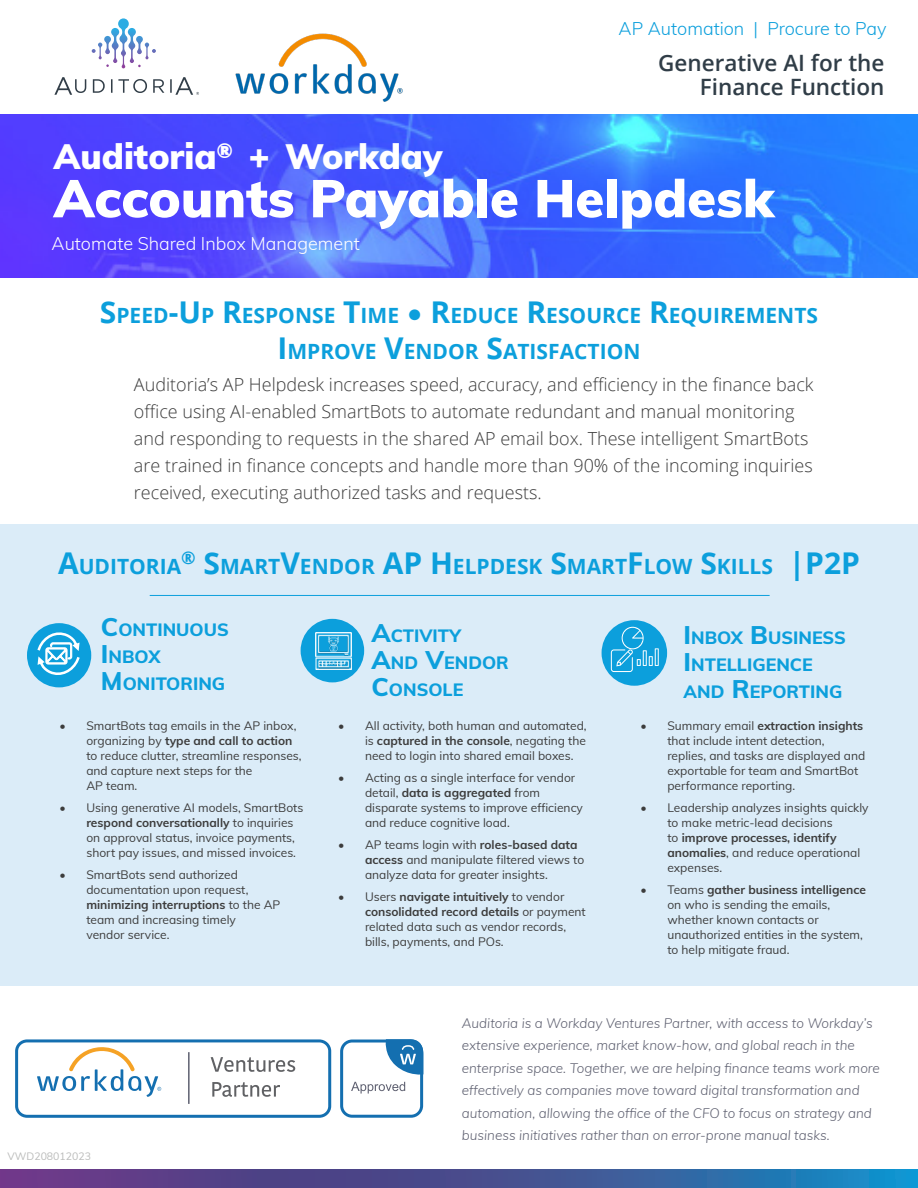
<style>
.page{position:relative;width:918px;height:1188px;background:#fff}
.page>*{position:absolute;margin:0;border:0;box-sizing:border-box;transform-origin:0 0}
.MainHead{font:900 52.5px "Muli";color:#fff}
.MainHead-2{font:900 34.5px "Muli";color:#fff}
.Body_Copy{font:600 22.5px/24px "Open Sans";color:#303d47;text-align:right}
.Heading_Level2{font:700 21px/36px "Open Sans";color:#0c9fdc;text-align:center}
.Intro_gray{font:300 18px/27px "Open Sans";color:#3c3c3c}
.t1{font:300 18px "Muli";color:#fff}
.Body_Copy-2{font:300 18px "Muli";color:#0c9fdc}
.Heading_Level2-2{font:800 17.85px/27px "Muli";color:#0c9fdc}
.Body_Copy-3{font:800 17.85px/27px "Muli";color:#0c9fdc}
.Paragraph_Style_1{font:italic 300 13.5px/22.5px "Muli";color:#5f6171}
.t2{font:12px/15px "Muli";color:#3c3c3c}
.Body_Copy-4{font:10.5px "Muli";color:#babbba}
.s1{font-size:36px}
.s2{font-size:30px}
.s3{font-family:"Muli";font-weight:300;font-size:30px}
.s4{font-size:25.5px}
.s5{font-weight:700}
</style>
<div class="page">
<svg style="left:0;top:1170px;width:918px;height:18px"></svg>
<div style="left:0;top:524px;width:918px;height:462px;background:#dbecf8"></div>
<img style="left:0;top:114px;width:918px;height:164px">
<svg style="left:92px;top:18px;width:64px;height:50px"></svg>
<svg style="left:54px;top:77px;width:145px;height:18px"></svg>
<div style="left:602px;top:620px;width:65px;height:66px;background:#0c9fdc;border-radius:50%"></div>
<div style="left:301px;top:619px;width:63px;height:63px;background:#0c9fdc;border-radius:50%"></div>
<hr style="left:150px;top:595px;width:620px;height:1px;background:#0c9fdc">
<div style="left:27px;top:623px;width:64px;height:64px;background:#0c9fdc;border-radius:50%"></div>
<svg style="left:37px;top:632px;width:43px;height:43px"></svg>
<img style="left:315px;top:632px;width:37px;height:37px">
<svg style="left:655px;top:648px;width:4px;height:18px"></svg>
<svg style="left:611px;top:627px;width:47px;height:45px"></svg>
<img style="left:235px;top:33px;width:168px;height:69px">
<div style="left:15px;top:1039px;width:316px;height:79px;border:3px solid #146fb0;border-radius:10px"></div>
<div style="left:340px;top:1040px;width:83px;height:78px;border:3px solid #146fb0;border-radius:11px"></div>
<svg style="left:37px;top:1047px;width:125px;height:50px"></svg>
<svg style="left:351px;top:1039px;width:72px;height:55px"></svg>
<hr style="left:188px;top:1052px;width:2px;height:52px;background:#5f6171">
<svg style="left:211px;top:1057px;width:84px;height:15px"></svg>
<svg style="left:212px;top:1082px;width:68px;height:15px"></svg>
<p class="Body_Copy-2" style="left:619px;top:16px;width:270px">AP Automation | Procure to Pay</p>
<p class="Body_Copy" style="left:658px;top:51px;width:228px">Generative AI for the<br>Finance Function</p>
<p class="MainHead-2" style="left:54px;top:132px;width:390px">Auditoria<sup>®</sup> <span class="s1">+</span> Workday</p>
<p class="MainHead" style="left:54px;top:160px;width:722px">Accounts Payable Helpdesk</p>
<p class="t1" style="left:52px;top:231px;width:310px">Automate Shared Inbox Management</p>
<p class="Heading_Level2" style="left:100px;top:297px;width:718px"><span class="s2">S</span>PEED<span class="s2">-U</span> P <span class="s2">R</span>ESPONSE <span class="s2">T</span>IME <span class="s3">•</span> <span class="s2">R</span>EDUCE <span class="s2">R</span>ESOURCE <span class="s2">R</span>EQUIREMENTS<br><span class="s2">I</span> MPROVE <span class="s2">V</span>ENDOR <span class="s2">S</span>ATISFACTION</p>
<p class="Intro_gray" style="left:134px;top:370px;width:681px">Auditoria’s AP Helpdesk increases speed, accuracy, and efficiency in the finance back office using AI-enabled SmartBots to automate redundant and manual monitoring and responding to requests in the shared AP email box. These intelligent SmartBots are trained in finance concepts and handle more than 90% of the incoming inquiries received, executing authorized tasks and requests.</p>
<p class="Heading_Level2" style="left:58px;top:548px;width:804px"><span class="s2">A</span>UDITORIA<sup>®</sup> <span class="s2">S</span>MART<span class="s2">V</span>ENDOR <span class="s2">AP H</span>ELPDESK <span class="s2">S</span>MART<span class="s2">F</span>LOW <span class="s2">S</span>KILLS <span class="s2">|P2P</span></p>
<p class="Heading_Level2-2" style="left:101px;top:615px;width:129px"><span class="s4">C</span>ONTINUOUS<br><span class="s4">I</span> NBOX<br><span class="s4">M</span>ONITORING</p>
<p class="Heading_Level2-2" style="left:372px;top:621px;width:139px"><span class="s4">A</span>CTIVITY<br><span class="s4">A</span>ND <span class="s4">V</span>ENDOR<br><span class="s4">C</span>ONSOLE</p>
<p class="Body_Copy-3" style="left:684px;top:623px;width:164px"><span class="s4">I</span> NBOX <span class="s4">B</span>USINESS<br><span class="s4">I</span> NTELLIGENCE<br>AND <span class="s4">R</span>EPORTING</p>
<p class="t2" style="left:86px;top:718px;width:217px;text-indent:-27px">• SmartBots tag emails in the AP inbox, organizing by <span class="s5">type and call to action </span>to reduce clutter, streamline responses, and capture next steps for the<br>AP team.</p>
<p class="t2" style="left:86px;top:800px;width:218px;text-indent:-27px">• Using generative AI models, SmartBots <span class="s5">respond conversationally</span> to inquiries on approval status, invoice payments, short pay issues, and missed invoices.</p>
<p class="t2" style="left:86px;top:866px;width:195px;text-indent:-27px">• SmartBots send authorized documentation upon request, <span class="s5">minimizing interruptions</span> to the AP team and increasing timely<br>vendor service.</p>
<p class="Body_Copy-4" style="left:8px;top:1148px;width:85px">VWD208012023</p>
<p class="t2" style="left:365px;top:718px;width:223px;text-align:justify;text-indent:-27px">• All activity, both human and automated, is <span class="s5">captured in the console</span>, negating the need to login into shared email boxes.</p>
<p class="t2" style="left:365px;top:770px;width:219px;text-indent:-27px">• Acting as a single interface for vendor detail, <span class="s5">data is aggregated</span> from disparate systems to improve efficiency and reduce cognitive load.</p>
<p class="t2" style="left:365px;top:836px;width:221px;text-indent:-27px">• AP teams login with <span class="s5">roles-based data access</span> and manipulate filtered views to analyze data for greater insights.</p>
<p class="t2" style="left:365px;top:888px;width:222px;text-indent:-27px">• Users <span class="s5">navigate intuitively</span> to vendor <span class="s5">consolidated record details</span> or payment related data such as vendor records, bills, payments, and POs.</p>
<p class="t2" style="left:667px;top:718px;width:199px;text-indent:-27px">• Summary email <span class="s5">extraction insights </span>that include intent detection, replies, and tasks are displayed and exportable for team and SmartBot performance reporting.</p>
<p class="t2" style="left:667px;top:800px;width:203px;text-indent:-27px">• Leadership analyzes insights quickly to make metric-lead decisions<br>to <span class="s5">improve processes, identify anomalies</span>, and reduce operational expenses.</p>
<p class="t2" style="left:667px;top:881px;width:200px;text-indent:-27px">• Teams <span class="s5">gather business intelligence </span>on who is sending the emails, whether known contacts or unauthorized entities in the system, to help mitigate fraud.</p>
<p class="Paragraph_Style_1" style="left:462px;top:1011px;width:420px">Auditoria is a Workday Ventures Partner, with access to Workday’s extensive experience, market know-how, and global reach in the enterprise space. Together, we are helping finance teams work more effectively as companies move toward digital transformation and automation, allowing the office of the CFO to focus on strategy and business initiatives rather than on error-prone manual tasks.</p>
</div>
